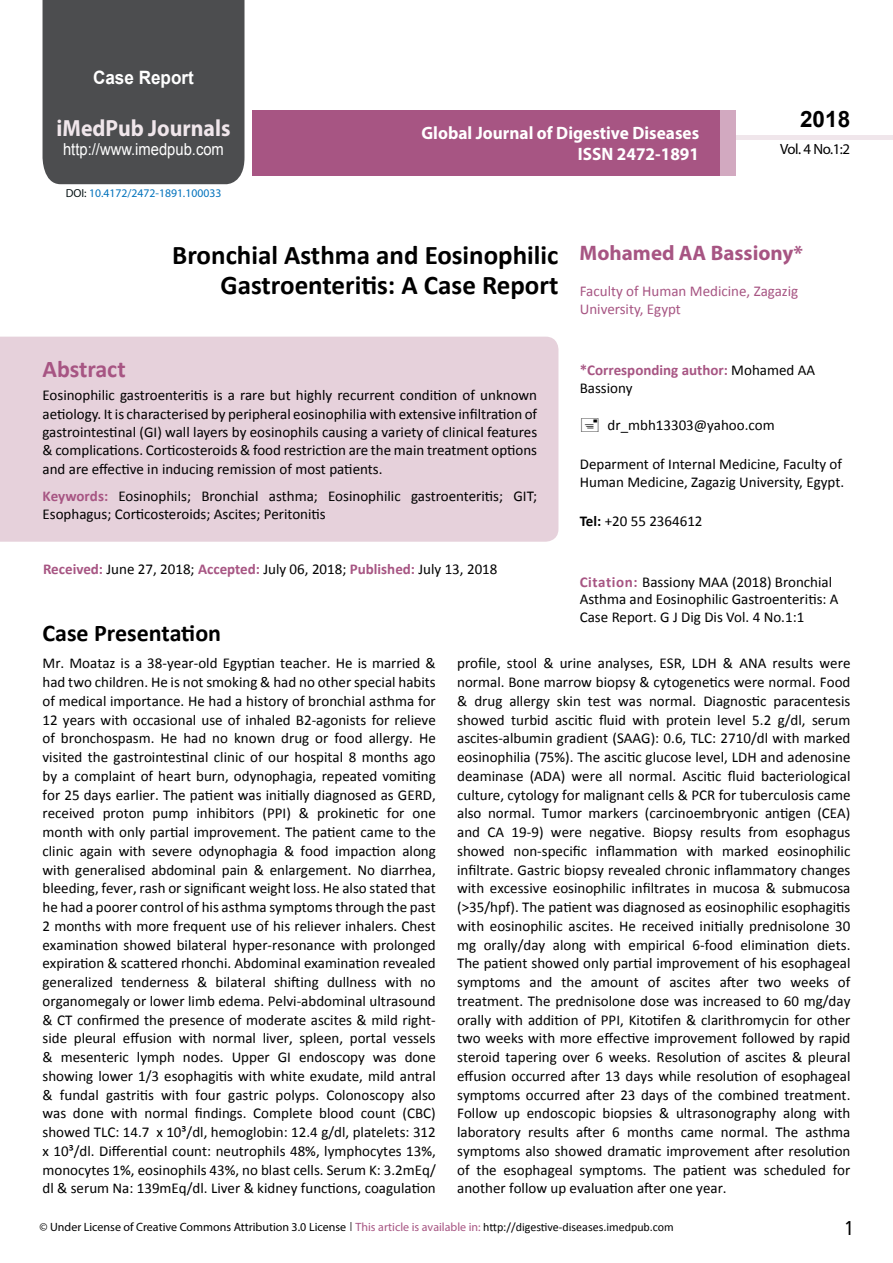
<style>
.page{position:relative;width:893px;height:1263px;background:#fff}
.page>*{position:absolute;margin:0;border:0;box-sizing:border-box;transform-origin:0 0}
.t1{font:700 27px/29.7px "Calibri";color:#000;text-align:right}
.t2{font:25.5px "Tunga";color:#000}
.t3{font:700 24px "Calibri";color:#000}
.t4{font:700 24px "Calibri";color:#a75583}
.t5{font:700 23.4px "Myriad Pro";color:#f0e6eb;scale:.93 1}
.t6{font:700 22.5px "Arial";color:#000}
.t7{font:700 21px "Myriad Pro";color:#a75583}
.t8{font:700 18.45px "Arial";color:#fff;scale:.93 1}
.t9{font:700 18px/21.6px "Myriad Pro";color:#fff;text-align:right;scale:.96 1}
.t10{font:16.5px "Arial";color:#fff;scale:.89 1}
.t11{font:15px/18.8px "Calibri";color:#000}
.t12{font:15px/18px "Calibri";color:#a75583}
.t13{font:700 15px/18px "Calibri";color:#a75583}
.t14{font:14.85px "Myriad Pro";color:#000}
.t15{font:12px "Myriad Pro";color:#000}
.t16{font:11.7px "Myriad Pro";color:#0072bc}
.s1{color:#081416}
.s2{font-weight:700;color:#a75583}
.s3{font-weight:400;color:#000}
.s4{font-weight:700}
.s5{font-family:"Tunga"}
.s6{color:#a75583}
.s7{font-family:"Calibri"}
</style>
<div class="page">
<div style="left:736px;top:135px;width:157px;height:5px;background:#f0e6eb"></div>
<div style="left:252px;top:110px;width:469px;height:66px;background:#a75583"></div>
<div style="left:720px;top:110px;width:16px;height:66px;background:#d2a9c0"></div>
<div style="left:43px;top:0;width:201px;height:184px;background:#4c4d4f"></div>
<div style="left:0;top:337px;width:558px;height:205px;background:#e6d1db"></div>
<p class="t8" style="left:93px;top:65px;width:110px">Case Report</p>
<h3 class="t5" style="left:57px;top:113px;width:189px">iMedPub Journals</h3>
<p class="t10" style="left:63px;top:138px;width:182px">http://www.imedpub.com</p>
<p class="t16" style="left:66px;top:186px;width:157px"><span class="s1">DOI:</span> 10.4172/2472-1891.100033</p>
<p class="t9" style="left:421px;top:121px;width:291px">Global Journal of Digestive Diseases<br>ISSN 2472-1891</p>
<h3 class="t6" style="left:800px;top:104px;width:52px">2018</h3>
<p class="t14" style="left:780px;top:140px;width:71px">Vol. 4 No.1:2</p>
<h1 class="t1" style="left:172px;top:241px;width:388px">Bronchial Asthma and Eosinophilic<br>Gastroenteritis: A Case Report</h1>
<h3 class="t4" style="left:43px;top:354px;width:85px">Abstract</h3>
<p class="t11" style="left:43px;top:386px;width:496px;text-align:justify">Eosinophilic gastroenteritis is a rare but highly recurrent condition of unknown aetiology. It is characterised by peripheral eosinophilia with extensive infiltration of gastrointestinal (GI) wall layers by eosinophils causing a variety of clinical features &amp; complications. Corticosteroids &amp; food restriction are the main treatment options and are effective in inducing remission of most patients.</p>
<p class="t11" style="left:43px;top:487px;width:496px"><span class="s2">Keywords:</span> Eosinophils; Bronchial asthma; Eosinophilic gastroenteritis; GIT;<br>Esophagus; Corticosteroids; Ascites; Peritonitis</p>
<h3 class="t7" style="left:580px;top:239px;width:225px">Mohamed AA Bassiony*</h3>
<p class="t12" style="left:580px;top:282px;width:220px">Faculty of Human Medicine, Zagazig<br>University, Egypt</p>
<p class="t13" style="left:580px;top:360px;width:237px">*Corresponding author: <span class="s3">Mohamed AA<br>Bassiony</span></p>
<p class="t11" style="left:608px;top:416px;width:169px">dr_mbh13303@yahoo.com</p>
<p class="t11" style="left:580px;top:455px;width:266px;line-height:18px">Deparment of Internal Medicine, Faculty of<br>Human Medicine, Zagazig University, Egypt.</p>
<p class="t11" style="left:580px;top:512px;width:124px"><span class="s4">Tel:</span> +20 55 2364612</p>
<p class="t11" style="left:43px;top:560px;width:456px"><span class="s2">Received:</span> June 27, 2018; <span class="s2">Accepted:</span> July 06, 2018; <span class="s2">Published:</span> July 13, 2018</p>
<p class="t11" style="left:580px;top:573px;width:260px;line-height:17.7px"><span class="s2">Citation:</span> Bassiony MAA (2018) Bronchial<br>Asthma and Eosinophilic Gastroenteritis: A<br>Case Report. G J Dig Dis Vol. 4 No.1:1</p>
<h3 class="t3" style="left:43px;top:618px;width:180px">Case Presentation</h3>
<p class="t11" style="left:43px;top:654px;width:395px;text-align:justify">Mr. Moataz is a 38-year-old Egyptian teacher. He is married &amp; had two children. He is not smoking &amp; had no other special habits of medical importance. He had a history of bronchial asthma for 12 years with occasional use of inhaled B2-agonists for relieve of bronchospasm. He had no known drug or food allergy. He visited the gastrointestinal clinic of our hospital 8 months ago by a complaint of heart burn, odynophagia, repeated vomiting for 25 days earlier. The patient was initially diagnosed as GERD, received proton pump inhibitors (PPI) &amp; prokinetic for one month with only partial improvement. The patient came to the clinic again with severe odynophagia &amp; food impaction along with generalised abdominal pain &amp; enlargement. No diarrhea, bleeding, fever, rash or significant weight loss. He also stated that he had a poorer control of his asthma symptoms through the past 2 months with more frequent use of his reliever inhalers. Chest examination showed bilateral hyper-resonance with prolonged expiration &amp; scattered rhonchi. Abdominal examination revealed generalized tenderness &amp; bilateral shifting dullness with no organomegaly or lower limb edema. Pelvi-abdominal ultrasound &amp; CT confirmed the presence of moderate ascites &amp; mild right&shy;side pleural effusion with normal liver, spleen, portal vessels &amp; mesenteric lymph nodes. Upper GI endoscopy was done showing lower 1/3 esophagitis with white exudate, mild antral &amp; fundal gastritis with four gastric polyps. Colonoscopy also was done with normal findings. Complete blood count (CBC) showed TLC: 14.7 x 10³/dl, hemoglobin: 12.4 g/dl, platelets: 312 x 10³/dl. Differential count: neutrophils 48%, lymphocytes 13%, monocytes 1%, eosinophils 43%, no blast cells. Serum K: 3.2mEq/ dl &amp; serum Na: 139mEq/dl. Liver &amp; kidney functions, coagulation</p>
<p class="t11" style="left:457px;top:654px;width:395px;text-align:justify">profile, stool &amp; urine analyses, ESR, LDH &amp; ANA results were normal. Bone marrow biopsy &amp; cytogenetics were normal. Food &amp; drug allergy skin test was normal. Diagnostic paracentesis showed turbid ascitic fluid with protein level 5.2 g/dl, serum ascites-albumin gradient (SAAG): 0.6, TLC: 2710/dl with marked eosinophilia (75%). The ascitic glucose level, LDH and adenosine deaminase (ADA) were all normal. Ascitic fluid bacteriological culture, cytology for malignant cells &amp; PCR for tuberculosis came also normal. Tumor markers (carcinoembryonic antigen (CEA) and CA 19-9) were negative. Biopsy results from esophagus showed non-specific inflammation with marked eosinophilic infiltrate. Gastric biopsy revealed chronic inflammatory changes with excessive eosinophilic infiltrates in mucosa &amp; submucosa (&gt;35/hpf). The patient was diagnosed as eosinophilic esophagitis with eosinophilic ascites. He received initially prednisolone 30 mg orally/day along with empirical 6-food elimination diets.<br>The patient showed only partial improvement of his esophageal symptoms and the amount of ascites after two weeks of treatment. The prednisolone dose was increased to 60 mg/day orally with addition of PPI, Kitotifen &amp; clarithromycin for other two weeks with more effective improvement followed by rapid steroid tapering over 6 weeks. Resolution of ascites &amp; pleural effusion occurred after 13 days while resolution of esophageal symptoms occurred after 23 days of the combined treatment.<br>Follow up endoscopic biopsies &amp; ultrasonography along with laboratory results after 6 months came normal. The asthma symptoms also showed dramatic improvement after resolution of the esophageal symptoms. The patient was scheduled for another follow up evaluation after one year.</p>
<p class="t15" style="left:40px;top:1219px;width:636px">© Under License of Creative Commons Attribution 3.0 License <span class="s5">|</span> <span class="s6">This article is available in:</span> <span class="s7">http://digestive-diseases.imedpub.com</span></p>
<h2 class="t2" style="left:846px;top:1211px;width:9px">1</h2>
</div>
